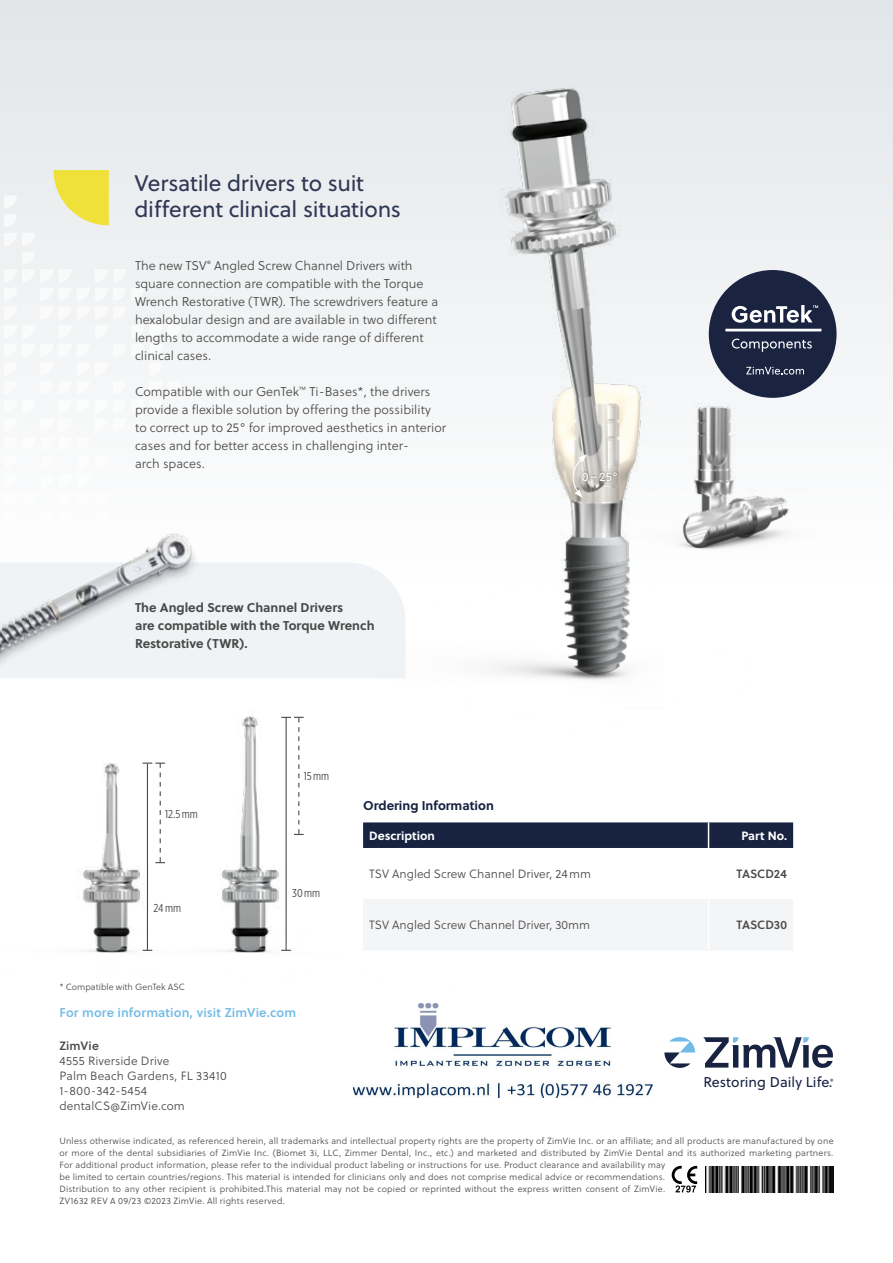
<style>
.page{position:relative;width:893px;height:1263px;background:#fff}
.page>*{position:absolute;margin:0;border:0;box-sizing:border-box;transform-origin:0 0}
.t1{font:22.5px/25.5px "Soleil";letter-spacing:-.01em;color:#313654}
.t2{font:14.1px "Soleil";letter-spacing:.005em;color:#182342}
.t3{font:12.75px/18px "Soleil Lt";color:#4a4a49}
.t4{font:700 12.75px/18px "Soleil";color:#4a4a49}
.t5{font:12.75px "Soleil Sb";letter-spacing:.01em;color:#73bbe6}
.t6{font:700 12.75px "Soleil";color:#182342}
.t7{font:12.45px "Soleil";color:#fff}
.t8{font:12px/15px "Soleil Lt";color:#4a4a49}
.t9{font:12px "Soleil Sb";color:#4a4a49}
.t10{font:700 12px "Soleil";color:#fff}
.t11{font:11.55px "Gotham X Narrow";color:#4a4a49}
.t12{font:9px/12px "Soleil Lt";letter-spacing:.02em;color:#4a4a49}
.t13{font:9px "Soleil Lt";color:#4a4a49}
.t14{font:5.85px "Soleil";color:#182342}
</style>
<div class="page">
<div style="left:0;top:0;width:893px;height:1178px;background:linear-gradient(to bottom,#e9ecee,#fff)"></div>
<svg style="left:4px;top:512px;width:14px;height:13px"></svg>
<svg style="left:41px;top:512px;width:31px;height:13px"></svg>
<svg style="left:95px;top:512px;width:14px;height:13px"></svg>
<svg style="left:4px;top:456px;width:105px;height:50px"></svg>
<svg style="left:4px;top:195px;width:13px;height:32px"></svg>
<svg style="left:4px;top:233px;width:68px;height:49px"></svg>
<svg style="left:4px;top:400px;width:159px;height:50px"></svg>
<div style="left:4px;top:344px;width:177px;height:50px;background:#f4f6f7"></div>
<div style="left:4px;top:288px;width:177px;height:50px;background:#f2f3f5"></div>
<svg style="left:95px;top:269px;width:31px;height:13px"></svg>
<img style="left:0;top:702px;width:65px;height:335px">
<img style="left:65px;top:702px;width:391px;height:335px">
<hr style="left:147px;top:764px;width:1px;height:186px;background:#4a4a49">
<svg style="left:143px;top:762px;width:22px;height:101px"></svg>
<img style="left:779px;top:385px;width:72px;height:188px">
<img style="left:372px;top:85px;width:407px;height:680px">
<div style="left:581px;top:471px;width:38px;height:11px;background:#000;opacity:.4"></div>
<svg style="left:564px;top:454px;width:23px;height:44px"></svg>
<svg style="left:281px;top:717px;width:23px;height:118px"></svg>
<svg style="left:54px;top:170px;width:55px;height:55px;background:#eee35f"></svg>
<div style="left:230px;top:562px;width:175px;height:116px;background:#f0f3f5"></div>
<div style="left:709px;top:270px;width:127px;height:128px;background:#1a2441;border-radius:50%"></div>
<svg style="left:732px;top:305px;width:86px;height:18px"></svg>
<hr style="left:725px;top:329px;width:96px;height:2px;background:#fff">
<svg style="left:732px;top:339px;width:80px;height:13px"></svg>
<svg style="left:746px;top:367px;width:58px;height:8px"></svg>
<img style="left:706px;top:1166px;width:127px;height:26px">
<svg style="left:672px;top:1166px;width:25px;height:26px"></svg>
<img style="left:0;top:526px;width:230px;height:152px">
<svg style="left:664px;top:1037px;width:31px;height:31px"></svg>
<svg style="left:703px;top:1037px;width:130px;height:31px"></svg>
<div style="left:363px;top:899px;width:430px;height:51px;background:#f4f5f7"></div>
<div style="left:363px;top:822px;width:430px;height:26px;background:#182342"></div>
<hr style="left:708px;top:899px;width:1px;height:51px;background:#fff">
<hr style="left:363px;top:950px;width:345px;height:1px;background:#f4f5f7">
<hr style="left:708px;top:950px;width:85px;height:1px;background:#f4f5f7">
<hr style="left:793px;top:950px;width:1px;height:34px;background:#fff">
<img style="left:353px;top:1003px;width:299px;height:95px">
<h1 class="t1" style="left:135px;top:171px;width:268px">Versatile drivers to suit different clinical situations</h1>
<p class="t3" style="left:135px;top:257px;width:305px">The new TSV<sup>®</sup> Angled Screw Channel Drivers with square connection are compatible with the Torque Wrench Restorative (TWR). The screwdrivers feature a hexalobular design and are available in two different lengths to accommodate a wide range of different clinical cases.</p>
<h3 class="t3" style="left:135px;top:383px;width:313px">Compatible with our GenTek<sup>™</sup> Ti-Bases*, the drivers provide a flexible solution by offering the possibility<br>to correct up to 25° for improved aesthetics in anterior cases and for better access in challenging inter-<br>arch spaces.</h3>
<h3 class="t4" style="left:135px;top:598px;width:241px">The Angled Screw Channel Drivers<br>are compatible with the Torque Wrench<br>Restorative (TWR).</h3>
<p class="t11" style="left:165px;top:807px;width:34px">12.5 mm</p>
<p class="t11" style="left:304px;top:769px;width:27px">15 mm</p>
<h3 class="t6" style="left:363px;top:796px;width:132px">Ordering Information</h3>
<h3 class="t7" style="left:582px;top:469px;width:38px">0 – 25°</h3>
<p class="t11" style="left:154px;top:901px;width:29px">24 mm</p>
<p class="t13" style="left:59px;top:981px;width:127px">* Compatible with GenTek ASC</p>
<p class="t11" style="left:292px;top:886px;width:29px">30 mm</p>
<h3 class="t5" style="left:59px;top:1004px;width:238px">For more information, visit ZimVie.com</h3>
<h3 class="t9" style="left:59px;top:1038px;width:41px">ZimVie</h3>
<h3 class="t8" style="left:59px;top:1054px;width:169px">4555 Riverside Drive<br>Palm Beach Gardens, FL 33410<br>1-800-342-5454 dentalCS@ZimVie.com</h3>
<h3 class="t10" style="left:369px;top:826px;width:67px">Description</h3>
<h3 class="t10" style="left:741px;top:826px;width:47px">Part No.</h3>
<h3 class="t8" style="left:369px;top:867px;width:224px">TSV Angled Screw Channel Driver, 24 mm</h3>
<h3 class="t9" style="left:737px;top:866px;width:52px">TASCD24</h3>
<h3 class="t8" style="left:369px;top:917px;width:223px">TSV Angled Screw Channel Driver, 30mm</h3>
<h3 class="t9" style="left:737px;top:917px;width:52px">TASCD30</h3>
<h2 class="t2" style="left:703px;top:1074px;width:131px">Restoring Daily Life.</h2>
<p class="t14" style="left:830px;top:1077px;width:5px">®</p>
<p class="t12" style="left:59px;top:1135px;width:776px">Unless otherwise indicated, as referenced herein, all trademarks and intellectual property rights are the property of ZimVie Inc. or an affiliate; and all products are manufactured by one or more of the dental subsidiaries of ZimVie Inc. (Biomet 3i, LLC, Zimmer Dental, Inc., etc.) and marketed and distributed by ZimVie Dental and its authorized marketing partners.<br>For additional product information, please refer to the individual product labeling or instructions for use. Product clearance and availability may<br>be limited to certain countries/regions. This material is intended for clinicians only and does not comprise medical advice or recommendations.<br>Distribution to any other recipient is prohibited.This material may not be copied or reprinted without the express written consent of ZimVie.<br>ZV1632 REV A 09/23 ©2023 ZimVie. All rights reserved.</p>
</div>
